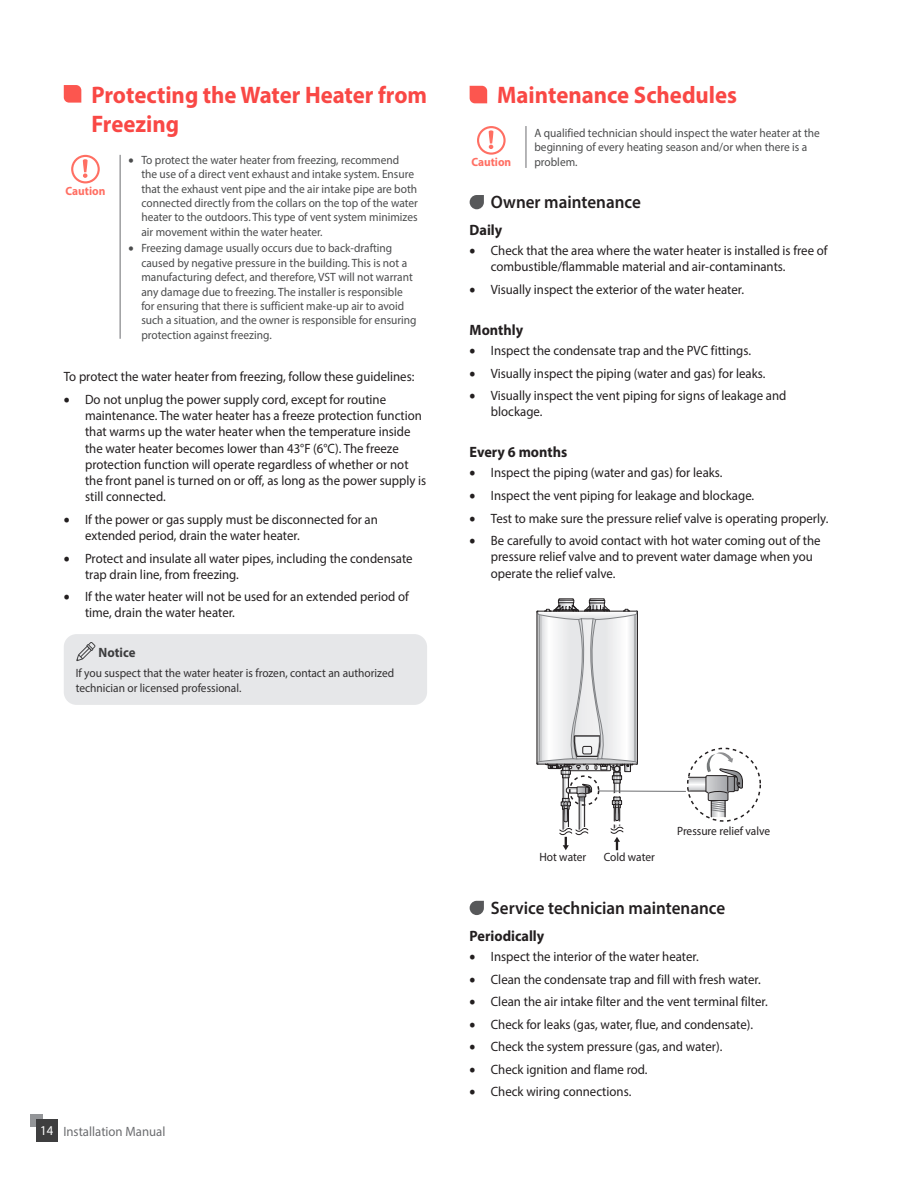
<style>
.page{position:relative;width:918px;height:1188px;background:#fff}
.page>*{position:absolute;margin:0;border:0;box-sizing:border-box;transform-origin:0 0}
.Heading-2{font:700 24px/28.8px "Myriad Pro";color:#f94845;scale:.95 1}
.Heading-3{font:600 18px "Myriad Pro";color:#231f20;scale:.95 1}
.Bold{font:700 15px "Myriad Pro";color:#231f20;scale:.95 1}
.Body-2{font:13.5px/16.2px "Myriad Pro";color:#231f20;scale:.95 1}
.t1{font:13.5px "Myriad Pro";color:#6c6d70;scale:.95 1}
.Body-1{font:700 13.5px "Myriad Pro";color:#3e3e3f;scale:.95 1}
.Notic-Body{font:12px/14.4px "Myriad Pro";color:#4b4c4d;scale:.95 1}
.Warning_Body{font:12px/14.4px "Myriad Pro";color:#312f30;scale:.95 1}
.Callout{font:12px "Myriad Pro";color:#231f20;scale:.95 1}
.Caution-title{font:700 12px "Myriad Pro";color:#ff6f63;scale:.95 1}
.s1{color:#fff}
</style>
<div class="page">
<div style="left:30px;top:1114px;width:13px;height:13px;background:#939598"></div>
<div style="left:36px;top:1119px;width:21px;height:22px;background:#3e3e3f"></div>
<svg style="left:64px;top:85px;width:17px;height:18px"></svg>
<hr style="left:120px;top:155px;width:1px;height:184px;background:#6c6d70">
<svg style="left:72px;top:156px;width:27px;height:26px"></svg>
<div style="left:71px;top:155px;width:29px;height:28px;border:2px solid #ff6f63;border-radius:50%"></div>
<svg style="left:82px;top:159px;width:6px;height:19px"></svg>
<div style="left:64px;top:634px;width:363px;height:71px;background:#e6e7e9;border-radius:13px"></div>
<svg style="left:76px;top:642px;width:19px;height:19px"></svg>
<svg style="left:470px;top:86px;width:17px;height:17px"></svg>
<hr style="left:526px;top:126px;width:1px;height:42px;background:#6c6d70">
<svg style="left:478px;top:127px;width:27px;height:27px"></svg>
<div style="left:477px;top:126px;width:29px;height:29px;border:2px solid #ff6f63;border-radius:50%"></div>
<svg style="left:488px;top:130px;width:6px;height:19px"></svg>
<svg style="left:470px;top:195px;width:14px;height:14px"></svg>
<svg style="left:536px;top:598px;width:102px;height:252px"></svg>
<div style="left:687px;top:748px;width:74px;height:74px;border:2px dashed #231f20;border-radius:50%"></div>
<hr style="left:599px;top:791px;width:87px;height:1px;background:#6d6e71">
<svg style="left:688px;top:752px;width:55px;height:70px"></svg>
<svg style="left:470px;top:901px;width:14px;height:14px"></svg>
<p class="Heading-2" style="left:91px;top:80px;width:355px">Protecting the Water Heater from<br>Freezing</p>
<p class="Notic-Body" style="left:141px;top:152px;width:293px;text-indent:-13px">• To protect the water heater from freezing, recommend the use of a direct vent exhaust and intake system. Ensure that the exhaust vent pipe and the air intake pipe are both connected directly from the collars on the top of the water heater to the outdoors. This type of vent system minimizes air movement within the water heater.</p>
<p class="Notic-Body" style="left:141px;top:241px;width:291px;text-indent:-13px">• Freezing damage usually occurs due to back-drafting caused by negative pressure in the building. This is not a manufacturing defect, and therefore, VST will not warrant any damage due to freezing. The installer is responsible for ensuring that there is sufficient make-up air to avoid such a situation, and the owner is responsible for ensuring protection against freezing.</p>
<p class="Body-2" style="left:64px;top:369px;width:371px">To protect the water heater from freezing, follow these guidelines:</p>
<p class="Body-2" style="left:85px;top:391px;width:361px;text-indent:-21px">• Do not unplug the power supply cord, except for routine maintenance. The water heater has a freeze protection function that warms up the water heater when the temperature inside the water heater becomes lower than 43°F (6°C). The freeze protection function will operate regardless of whether or not the front panel is turned on or off, as long as the power supply is still connected.</p>
<p class="Body-2" style="left:85px;top:511px;width:310px;text-indent:-21px">• If the power or gas supply must be disconnected for an extended period, drain the water heater.</p>
<p class="Body-2" style="left:85px;top:550px;width:346px;text-indent:-21px">• Protect and insulate all water pipes, including the condensate trap drain line, from freezing.</p>
<p class="Body-2" style="left:85px;top:588px;width:342px;text-indent:-21px">• If the water heater will not be used for an extended period of time, drain the water heater.</p>
<p class="Body-1" style="left:99px;top:644px;width:40px">Notice</p>
<p class="Warning_Body" style="left:76px;top:666px;width:337px">If you suspect that the water heater is frozen, contact an authorized technician or licensed professional.</p>
<p class="Caution-title" style="left:66px;top:183px;width:43px">Caution</p>
<p class="Heading-2" style="left:497px;top:80px;width:254px">Maintenance Schedules</p>
<p class="Notic-Body" style="left:534px;top:126px;width:302px">A qualified technician should inspect the water heater at the beginning of every heating season and/or when there is a problem.</p>
<p class="Heading-3" style="left:491px;top:191px;width:159px">Owner maintenance</p>
<p class="Bold" style="left:470px;top:220px;width:36px">Daily</p>
<p class="Body-2" style="left:491px;top:242px;width:356px;text-indent:-21px">• Check that the area where the water heater is installed is free of combustible/flammable material and air-contaminants.</p>
<p class="Body-2" style="left:470px;top:281px;width:290px">• Visually inspect the exterior of the water heater.</p>
<p class="Bold" style="left:470px;top:320px;width:58px">Monthly</p>
<p class="Body-2" style="left:470px;top:342px;width:298px">• Inspect the condensate trap and the PVC fittings.</p>
<p class="Body-2" style="left:470px;top:365px;width:313px">• Visually inspect the piping (water and gas) for leaks.</p>
<p class="Body-2" style="left:491px;top:387px;width:313px;text-indent:-21px">• Visually inspect the vent piping for signs of leakage and blockage.</p>
<p class="Bold" style="left:470px;top:442px;width:104px">Every 6 months</p>
<p class="Body-2" style="left:470px;top:465px;width:268px">• Inspect the piping (water and gas) for leaks.</p>
<p class="Body-2" style="left:470px;top:487px;width:301px">• Inspect the vent piping for leakage and blockage.</p>
<p class="Body-2" style="left:470px;top:510px;width:379px">• Test to make sure the pressure relief valve is operating properly.</p>
<p class="Body-2" style="left:491px;top:532px;width:349px;text-indent:-21px">• Be carefully to avoid contact with hot water coming out of the pressure relief valve and to prevent water damage when you operate the relief valve.</p>
<p class="Caution-title" style="left:471px;top:154px;width:43px">Caution</p>
<p class="t1" style="left:40px;top:1124px;width:133px"><span class="s1">14</span> Installation Manual</p>
<p class="Callout" style="left:539px;top:850px;width:51px">Hot water</p>
<p class="Callout" style="left:604px;top:850px;width:55px">Cold water</p>
<p class="Callout" style="left:677px;top:824px;width:100px">Pressure relief valve</p>
<p class="Heading-3" style="left:491px;top:897px;width:248px">Service technician maintenance</p>
<p class="Bold" style="left:470px;top:926px;width:80px">Periodically</p>
<p class="Body-2" style="left:470px;top:948px;width:243px">• Inspect the interior of the water heater.</p>
<p class="Body-2" style="left:470px;top:971px;width:308px">• Clean the condensate trap and fill with fresh water.</p>
<p class="Body-2" style="left:470px;top:993px;width:315px">• Clean the air intake filter and the vent terminal filter.</p>
<p class="Body-2" style="left:470px;top:1016px;width:300px">• Check for leaks (gas, water, flue, and condensate).</p>
<p class="Body-2" style="left:470px;top:1038px;width:268px">• Check the system pressure (gas, and water).</p>
<p class="Body-2" style="left:470px;top:1061px;width:189px">• Check ignition and flame rod.</p>
<p class="Body-2" style="left:470px;top:1084px;width:172px">• Check wiring connections.</p>
</div>
